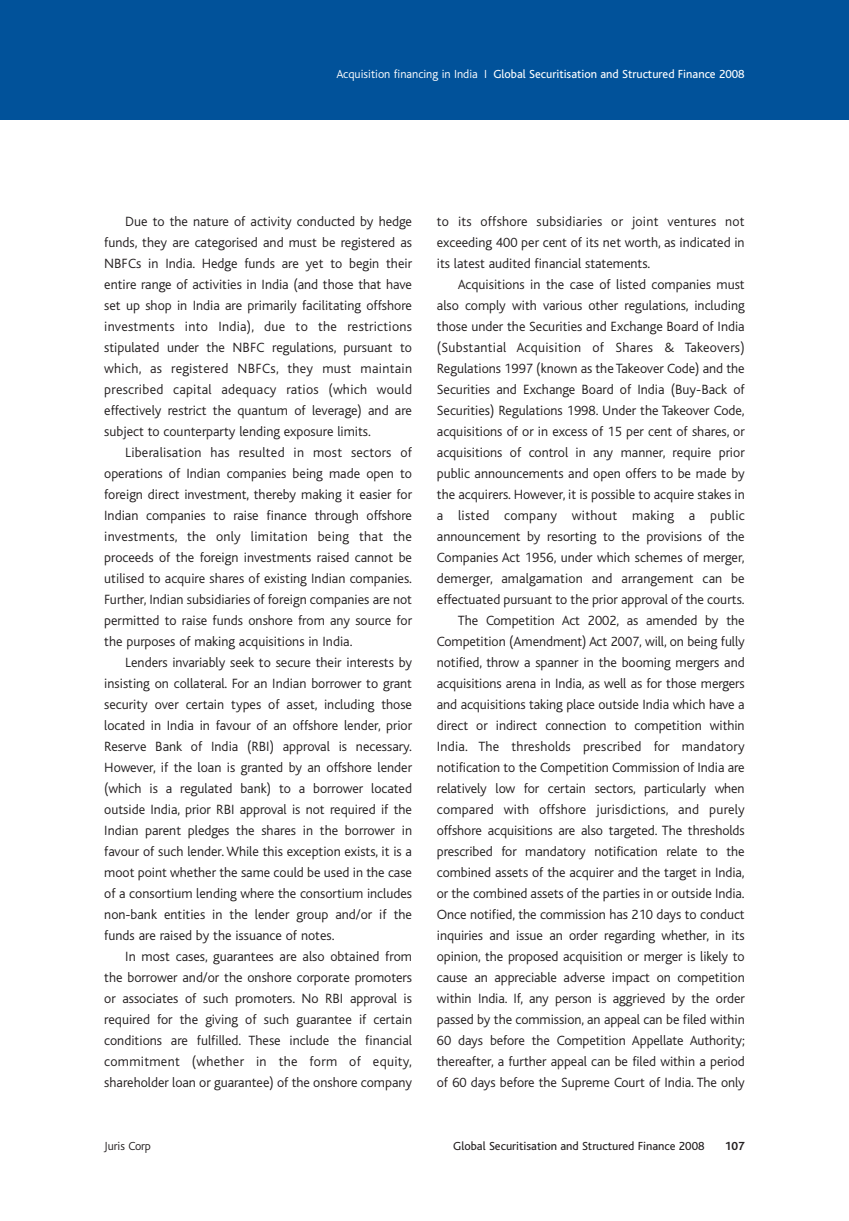
<style>
.page{position:relative;width:849px;height:1221px;background:#fff}
.page>*{position:absolute;margin:0;border:0;box-sizing:border-box;transform-origin:0 0}
.t1{font:300 14px/21px "Bliss";letter-spacing:-.005em;color:#231f20;text-align:justify}
.t2{font:12.25px "Bliss";color:#fff}
.t3{font:12.25px "Bliss";color:#231f20}
.t4{font:300 12.25px "Bliss";letter-spacing:-.01em;color:#231f20}
.t5{font:700 12.25px "Bliss";color:#231f20}
.s1{font-weight:300}
</style>
<div class="page">
<div style="left:0;top:1px;width:848px;height:118px;background:#01529a"></div>
<p class="t2" style="left:336px;top:70px;width:409px"><span class="s1">Acquisition financing in India I</span> Global Securitisation and Structured Finance 2008</p>
<p class="t1" style="left:104px;top:211px;width:309px;text-indent:21px">Due to the nature of activity conducted by hedge funds, they are categorised and must be registered as NBFCs in India. Hedge funds are yet to begin their entire range of activities in India (and those that have set up shop in India are primarily facilitating offshore investments into India), due to the restrictions stipulated under the NBFC regulations, pursuant to which, as registered NBFCs, they must maintain prescribed capital adequacy ratios (which would effectively restrict the quantum of leverage) and are subject to counterparty lending exposure limits.</p>
<p class="t1" style="left:104px;top:442px;width:309px;text-indent:21px">Liberalisation has resulted in most sectors of operations of Indian companies being made open to foreign direct investment, thereby making it easier for Indian companies to raise finance through offshore investments, the only limitation being that the proceeds of the foreign investments raised cannot be utilised to acquire shares of existing Indian companies.<br>Further, Indian subsidiaries of foreign companies are not permitted to raise funds onshore from any source for the purposes of making acquisitions in India.</p>
<p class="t1" style="left:104px;top:652px;width:309px;text-indent:21px">Lenders invariably seek to secure their interests by insisting on collateral. For an Indian borrower to grant security over certain types of asset, including those located in India in favour of an offshore lender, prior Reserve Bank of India (RBI) approval is necessary.<br>However, if the loan is granted by an offshore lender (which is a regulated bank) to a borrower located outside India, prior RBI approval is not required if the Indian parent pledges the shares in the borrower in favour of such lender. While this exception exists, it is a moot point whether the same could be used in the case of a consortium lending where the consortium includes non-bank entities in the lender group and/or if the funds are raised by the issuance of notes.</p>
<p class="t1" style="left:104px;top:946px;width:309px;text-indent:21px">In most cases, guarantees are also obtained from the borrower and/or the onshore corporate promoters or associates of such promoters. No RBI approval is required for the giving of such guarantee if certain conditions are fulfilled. These include the financial commitment (whether in the form of equity, shareholder loan or guarantee) of the onshore company</p>
<p class="t1" style="left:437px;top:211px;width:309px">to its offshore subsidiaries or joint ventures not exceeding 400 per cent of its net worth, as indicated in its latest audited financial statements.</p>
<p class="t1" style="left:437px;top:274px;width:309px;text-align:right">Acquisitions in the case of listed companies must also comply with various other regulations, including those under the Securities and Exchange Board of India (Substantial Acquisition of Shares &amp; Takeovers)<br>Regulations 1997 (known as the Takeover Code) and the Securities and Exchange Board of India (Buy-Back of Securities) Regulations 1998. Under the Takeover Code, acquisitions of or in excess of 15 per cent of shares, or acquisitions of control in any manner, require prior public announcements and open offers to be made by the acquirers. However, it is possible to acquire stakes in a listed company without making a public announcement by resorting to the provisions of the Companies Act 1956, under which schemes of merger, demerger, amalgamation and arrangement can be effectuated pursuant to the prior approval of the courts.<br>The Competition Act 2002, as amended by the Competition (Amendment) Act 2007, will, on being fully notified, throw a spanner in the booming mergers and acquisitions arena in India, as well as for those mergers and acquisitions taking place outside India which have a direct or indirect connection to competition within India. The thresholds prescribed for mandatory notification to the Competition Commission of India are relatively low for certain sectors, particularly when compared with offshore jurisdictions, and purely offshore acquisitions are also targeted. The thresholds prescribed for mandatory notification relate to the combined assets of the acquirer and the target in India, or the combined assets of the parties in or outside India.<br>Once notified, the commission has 210 days to conduct inquiries and issue an order regarding whether, in its opinion, the proposed acquisition or merger is likely to cause an appreciable adverse impact on competition within India. If, any person is aggrieved by the order passed by the commission, an appeal can be filed within 60 days before the Competition Appellate Authority; thereafter, a further appeal can be filed within a period of 60 days before the Supreme Court of India. The only</p>
<p class="t4" style="left:104px;top:1140px;width:48px">Juris Corp</p>
<p class="t3" style="left:453px;top:1141px;width:253px">Global Securitisation and Structured Finance 2008</p>
<p class="t5" style="left:724px;top:1141px;width:21px">107</p>
</div>
